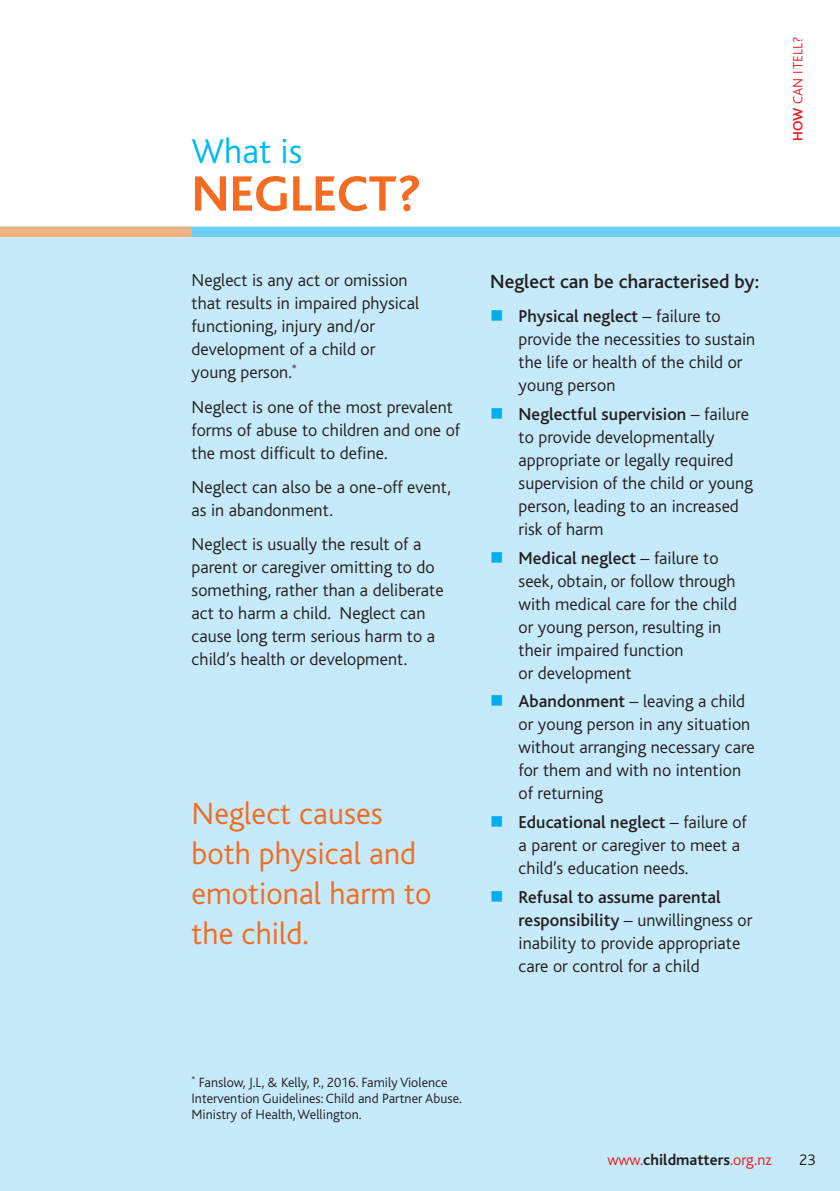
<style>
.page{position:relative;width:840px;height:1191px;background:#fff}
.page>*{position:absolute;margin:0;border:0;box-sizing:border-box;transform-origin:0 0}
.Heading__Large{font:700 52px "Bliss CE";color:#f36c21}
.Heading__Small{font:300 36px "Bliss CE";color:#00baf1}
.Pull_Quotes{font:300 32px/40px "Bliss CE";color:#f36c21}
.Body_Copy_Sub_Headin{font:500 20px "Bliss CE";color:#231f20}
.Body_Text{font:300 18px/23px "Bliss CE";color:#231f20}
.t1{font:700 16px "Bliss CE";color:#231f20}
.t2{font:300 16px "Bliss CE";color:#231f20}
.Body_Text-2{font:300 14px/16px "Bliss CE";color:#231f20}
.t3{font:300 14px "Bliss CE";color:#ee1d23}
.s1{font-weight:500}
.s2{font-weight:700}
.s3{font-weight:300;color:#ee1d23}
</style>
<div class="page">
<div style="left:0;top:236px;width:839px;height:955px;background:#c6eafa"></div>
<div style="left:191px;top:227px;width:648px;height:9px;background:#6bcff6"></div>
<div style="left:0;top:227px;width:191px;height:9px;background:#f9b081"></div>
<svg style="left:491px;top:310px;width:11px;height:11px"></svg>
<svg style="left:491px;top:408px;width:11px;height:10px"></svg>
<svg style="left:491px;top:552px;width:11px;height:10px"></svg>
<svg style="left:491px;top:695px;width:11px;height:11px"></svg>
<svg style="left:491px;top:816px;width:11px;height:11px"></svg>
<svg style="left:491px;top:891px;width:11px;height:10px"></svg>
<p class="Heading__Small" style="left:191px;top:132px;width:112px">What is</p>
<p class="Heading__Large" style="left:191px;top:166px;width:231px">NEGLECT?</p>
<p class="Body_Text" style="left:191px;top:269px;width:229px">Neglect is any act or omission that results in impaired physical functioning, injury and/or development of a child or young person.<sup>*</sup></p>
<p class="Body_Text" style="left:191px;top:395px;width:270px">Neglect is one of the most prevalent forms of abuse to children and one of the most difficult to define.</p>
<p class="Body_Text" style="left:191px;top:476px;width:261px">Neglect can also be a one-off event, as in abandonment.</p>
<p class="Body_Text" style="left:191px;top:533px;width:253px">Neglect is usually the result of a parent or caregiver omitting to do something, rather than a deliberate act to harm a child. Neglect can cause long term serious harm to a child’s health or development.</p>
<p class="Pull_Quotes" style="left:191px;top:793px;width:241px">Neglect causes both physical and emotional harm to the child.</p>
<p class="Body_Copy_Sub_Headin" style="left:490px;top:271px;width:270px">Neglect can be characterised by:</p>
<p class="Body_Text" style="left:518px;top:305px;width:238px"><span class="s1">Physical neglect</span> – failure to provide the necessities to sustain the life or health of the child or young person</p>
<p class="Body_Text" style="left:518px;top:403px;width:235px"><span class="s1">Neglectful supervision</span> – failure to provide developmentally appropriate or legally required supervision of the child or young person, leading to an increased risk of harm</p>
<p class="Body_Text" style="left:518px;top:546px;width:220px"><span class="s1">Medical neglect</span> – failure to seek, obtain, or follow through with medical care for the child or young person, resulting in their impaired function<br>or development</p>
<p class="Body_Text" style="left:518px;top:690px;width:237px"><span class="s1">Abandonment</span> – leaving a child or young person in any situation without arranging necessary care for them and with no intention of returning</p>
<p class="Body_Text" style="left:518px;top:811px;width:230px"><span class="s1">Educational neglect</span> – failure of a parent or caregiver to meet a child’s education needs.</p>
<p class="Body_Text" style="left:518px;top:885px;width:235px"><span class="s1">Refusal to assume parental responsibility</span> – unwillingness or inability to provide appropriate care or control for a child</p>
<p class="t3" style="left:790px;top:141px;width:105px;rotate:-90deg"><span class="s2">HOW</span> CAN I TELL?</p>
<p class="Body_Text-2" style="left:191px;top:1074px;width:272px"><sup>*</sup> Fanslow, J.L, &amp; Kelly, P., 2016. Family Violence<br>Intervention Guidelines: Child and Partner Abuse.<br>Ministry of Health, Wellington.</p>
<p class="t1" style="left:607px;top:1151px;width:166px"><span class="s3">www.</span>childmatters<span class="s3">.org.nz</span></p>
<p class="t2" style="left:798px;top:1151px;width:18px">23</p>
</div>
